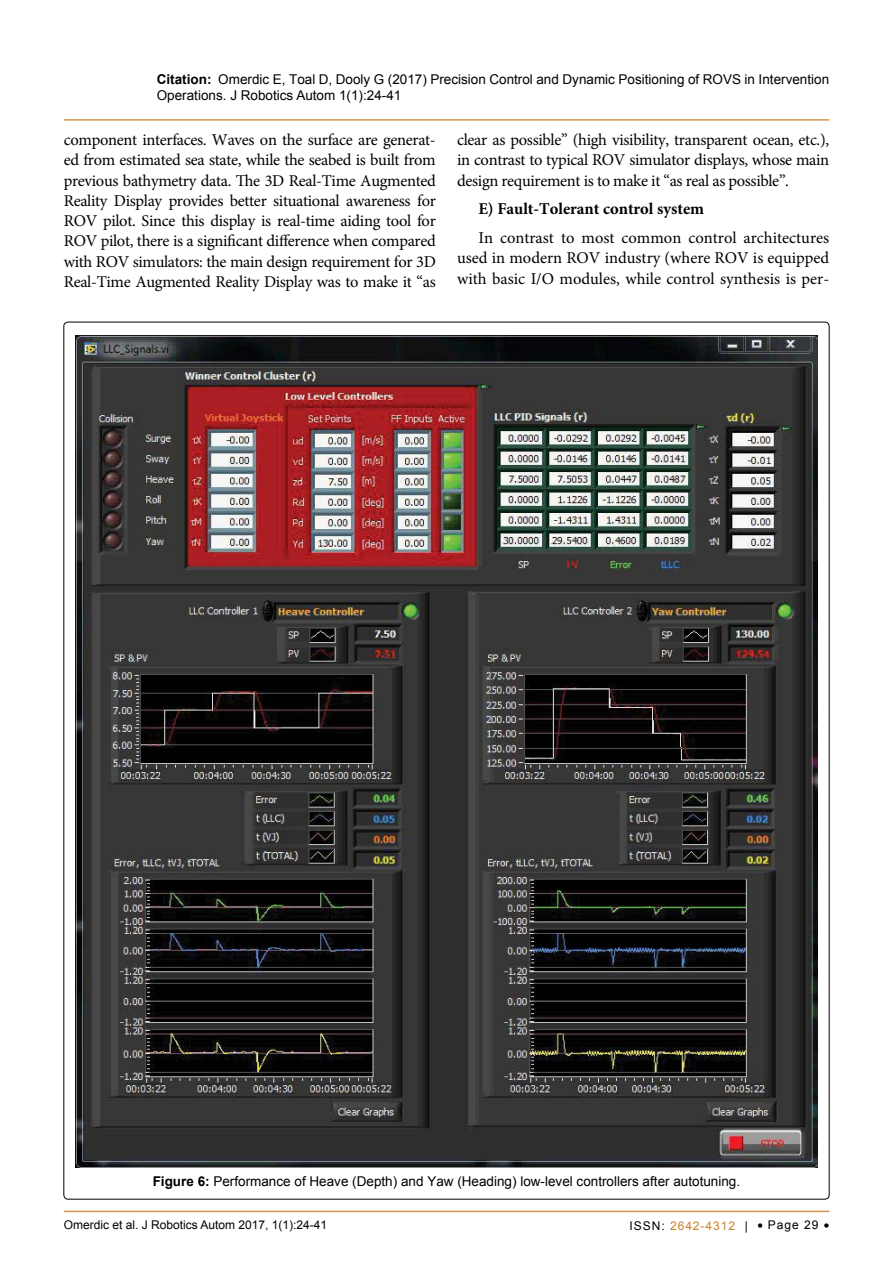
<style>
.page{position:relative;width:893px;height:1263px;background:#fff}
.page>*{position:absolute;margin:0;border:0;box-sizing:border-box;transform-origin:0 0}
.t1{font:16.5px/20.2px "Minion Pro";letter-spacing:-.02em;color:#000;text-align:justify}
.t2{font:700 16.5px "Minion Pro";color:#000}
.t3{font:13.5px/16.2px "Arial";color:#000}
.t4{font:12px "Arial";color:#000}
.t5{font:12px "Arial";letter-spacing:.08em;color:#cb812a}
.s1{font-weight:700}
.s2{color:#000}
</style>
<div class="page">
<hr style="left:64px;top:1211px;width:765px;height:1px;background:#cb812a">
<hr style="left:64px;top:119px;width:765px;height:2px;background:#cb812a">
<img style="left:75px;top:335px;width:742px;height:832px">
<p class="t3" style="left:157px;top:71px;width:674px"><span class="s1">Citation:</span> Omerdic E, Toal D, Dooly G (2017) Precision Control and Dynamic Positioning of ROVS in Intervention<br>Operations. J Robotics Autom 1(1):24-41</p>
<p class="t1" style="left:64px;top:130px;width:374px">component interfaces. Waves on the surface are generat&shy;ed from estimated sea state, while the seabed is built from previous bathymetry data. The 3D Real-Time Augmented Reality Display provides better situational awareness for ROV pilot. Since this display is real-time aiding tool for ROV pilot, there is a significant difference when compared with ROV simulators: the main design requirement for 3D Real-Time Augmented Reality Display was to make it “as</p>
<p class="t1" style="left:457px;top:130px;width:374px">clear as possible” (high visibility, transparent ocean, etc.), in contrast to typical ROV simulator displays, whose main design requirement is to make it “as real as possible”.</p>
<p class="t2" style="left:478px;top:197px;width:227px">E) Fault-Tolerant control system</p>
<p class="t1" style="left:457px;top:228px;width:374px;text-indent:21px">In contrast to most common control architectures used in modern ROV industry (where ROV is equipped with basic I/O modules, while control synthesis is per-</p>
<p class="t3" style="left:153px;top:1173px;width:589px"><span class="s1">Figure 6:</span> Performance of Heave (Depth) and Yaw (Heading) low-level controllers after autotuning.</p>
<p class="t4" style="left:64px;top:1217px;width:265px">Omerdic et al. J Robotics Autom 2017, 1(1):24-41</p>
<p class="t5" style="left:630px;top:1217px;width:120px"><span class="s2">ISSN:</span> 2642-4312 <span class="s2">|</span></p>
<p class="t4" style="left:757px;top:1217px;width:73px">• Page 29 •</p>
</div>
